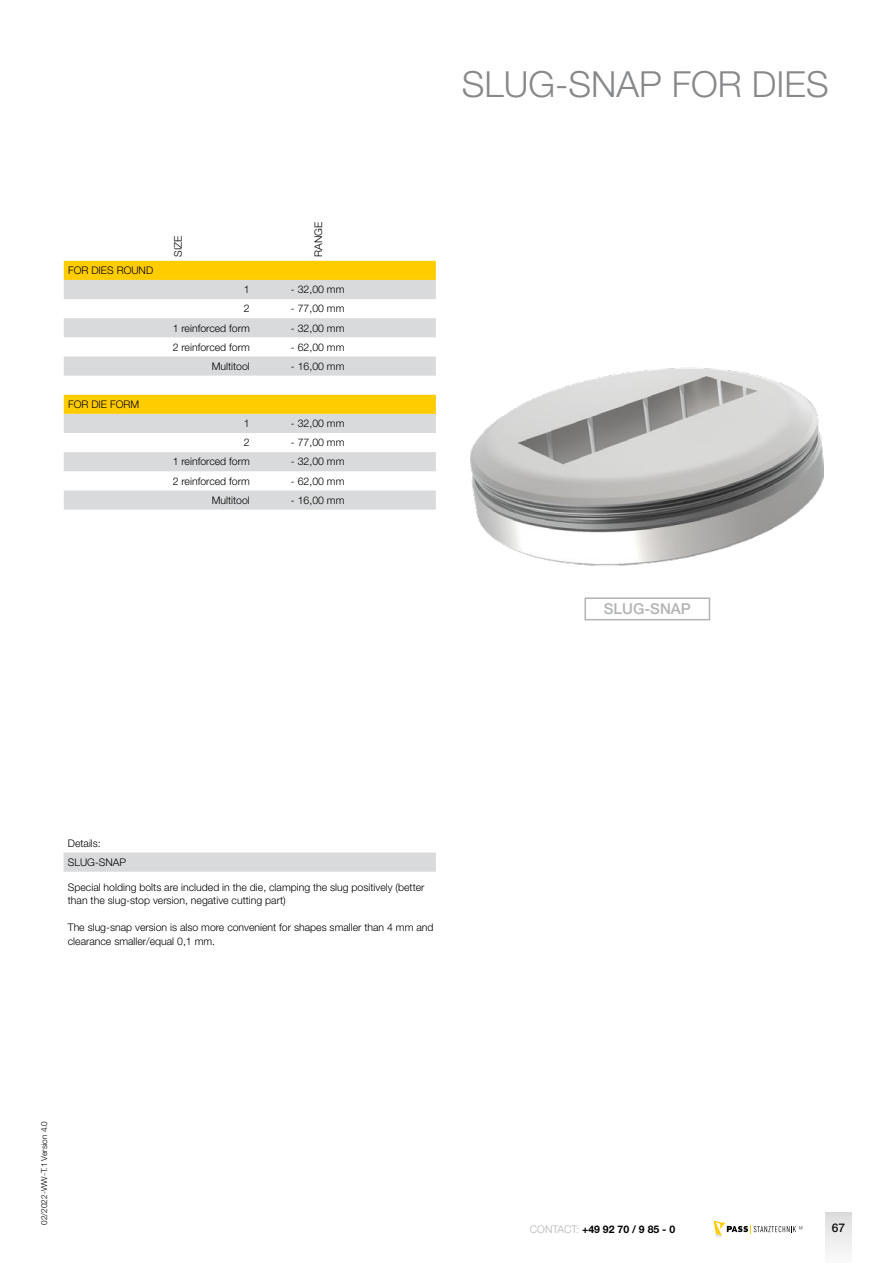
<style>
.page{position:relative;width:893px;height:1263px;background:#fff}
.page>*{position:absolute;margin:0;border:0;box-sizing:border-box;transform-origin:0 0}
.t1{font:300 36px "Helvetica Neue LT Std";color:#87888a}
.t2{font:500 15px "Helvetica Neue LT Std";color:#b1b3b4}
.t3{font:500 12px "Helvetica Neue LT Std";color:#000}
.t4{font:300 10.5px/13.5px "Helvetica Neue LT Std";color:#000}
.t5{font:700 10.5px "Helvetica Neue LT Std";color:#000}
.t6{font:300 8.25px "Helvetica Neue LT Std";color:#000}
.s1{font-weight:300;color:#b1b3b4}
</style>
<div class="page">
<svg style="left:714px;top:1221px;width:88px;height:17px"></svg>
<div style="left:826px;top:1212px;width:25px;height:51px;background:linear-gradient(to bottom,#dedede,#fbfbfb)"></div>
<img style="left:471px;top:367px;width:353px;height:199px">
<div style="left:64px;top:261px;width:372px;height:19px;background:#fc0"></div>
<svg style="left:64px;top:280px;width:372px;height:230px"></svg>
<div style="left:584px;top:597px;width:126px;height:23px;border:2px solid #b1b3b4"></div>
<svg style="left:64px;top:852px;width:372px;height:20px;background:#dadbdc"></svg>
<p class="t4" style="left:68px;top:263px;width:87px">FOR DIES ROUND</p>
<p class="t4" style="left:68px;top:397px;width:73px">FOR DIE FORM</p>
<p class="t4" style="left:171px;top:257px;width:23px;rotate:-90deg">SIZE</p>
<p class="t4" style="left:311px;top:257px;width:37px;rotate:-90deg">RANGE</p>
<p class="t4" style="left:244px;top:283px;width:7px">1</p>
<p class="t4" style="left:291px;top:283px;width:55px">- 32,00 mm</p>
<p class="t4" style="left:244px;top:302px;width:7px">2</p>
<p class="t4" style="left:291px;top:302px;width:55px">- 77,00 mm</p>
<p class="t4" style="left:173px;top:321px;width:79px">1 reinforced form</p>
<p class="t4" style="left:291px;top:321px;width:55px">- 32,00 mm</p>
<p class="t4" style="left:173px;top:340px;width:79px">2 reinforced form</p>
<p class="t4" style="left:291px;top:340px;width:55px">- 62,00 mm</p>
<p class="t4" style="left:212px;top:359px;width:40px">Multitool</p>
<p class="t4" style="left:291px;top:359px;width:55px">- 16,00 mm</p>
<p class="t4" style="left:244px;top:416px;width:7px">1</p>
<p class="t4" style="left:291px;top:416px;width:55px">- 32,00 mm</p>
<p class="t4" style="left:244px;top:436px;width:7px">2</p>
<p class="t4" style="left:291px;top:436px;width:55px">- 77,00 mm</p>
<p class="t4" style="left:173px;top:455px;width:79px">1 reinforced form</p>
<p class="t4" style="left:291px;top:455px;width:55px">- 32,00 mm</p>
<p class="t4" style="left:173px;top:474px;width:79px">2 reinforced form</p>
<p class="t4" style="left:291px;top:474px;width:55px">- 62,00 mm</p>
<p class="t4" style="left:212px;top:493px;width:40px">Multitool</p>
<p class="t4" style="left:291px;top:493px;width:55px">- 16,00 mm</p>
<h1 class="t1" style="left:462px;top:62px;width:368px">SLUG-SNAP FOR DIES</h1>
<h2 class="t2" style="left:604px;top:600px;width:88px">SLUG-SNAP</h2>
<p class="t4" style="left:68px;top:833px;width:60px;line-height:19.2px">Details:<br>SLUG-SNAP</p>
<p class="t4" style="left:68px;top:880px;width:358px">Special holding bolts are included in the die, clamping the slug positively (better than the slug-stop version, negative cutting part)</p>
<p class="t4" style="left:68px;top:921px;width:367px">The slug-snap version is also more convenient for shapes smaller than 4 mm and clearance smaller/equal 0,1 mm.</p>
<p class="t6" style="left:39px;top:1225px;width:105px;rotate:-90deg">02/2022-WW-T.1 Version 4.0</p>
<p class="t5" style="left:530px;top:1223px;width:147px"><span class="s1">CONTACT:</span> +49 92 70 / 9 85 - 0</p>
<p class="t3" style="left:832px;top:1221px;width:15px">67</p>
</div>
